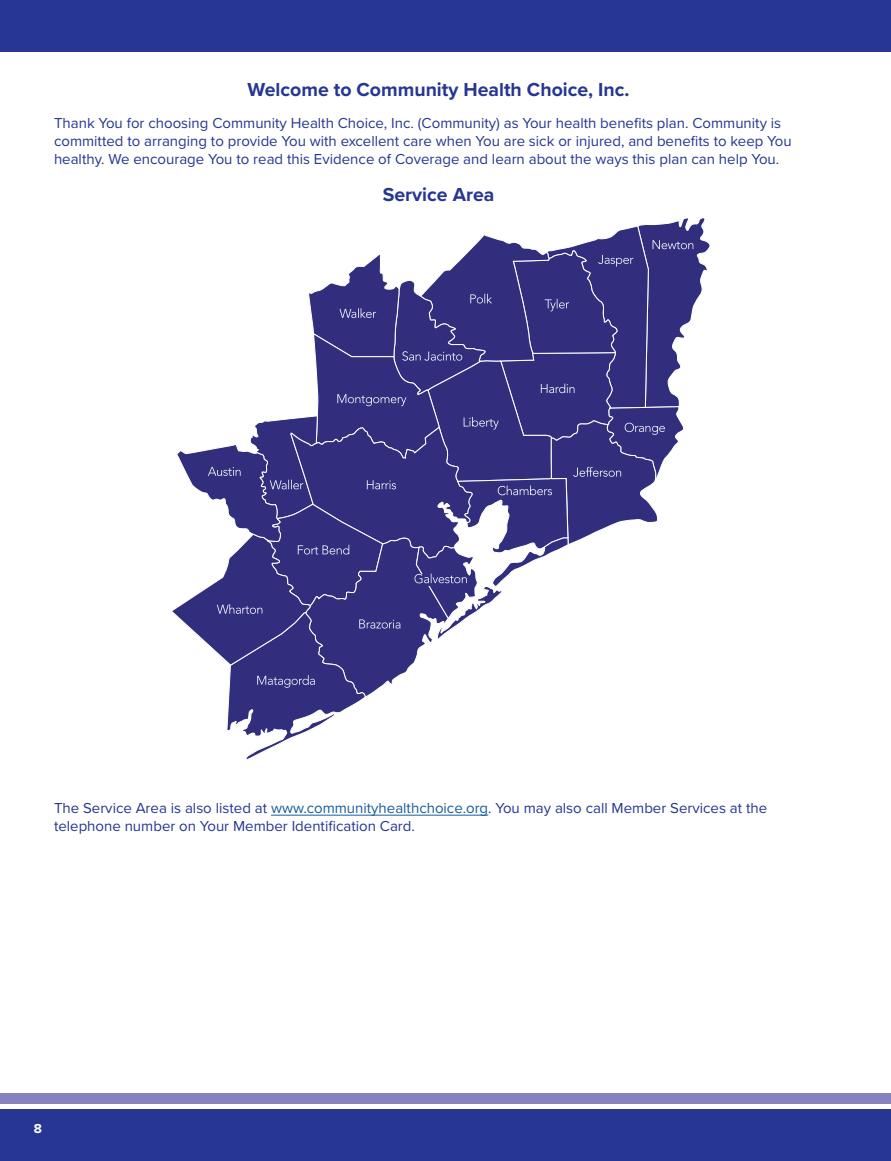
<style>
.page{position:relative;width:891px;height:1161px;background:#fff}
.page>*{position:absolute;margin:0;border:0;box-sizing:border-box;transform-origin:0 0}
.Body{font:700 19.5px "Proxima Nova";color:#263692}
.Body-2{font:15px/18px "Proxima Nova";color:#263692}
.t1{font:700 13.5px "Proxima Nova";color:#fff}
.s1{color:#175d9e}
</style>
<div class="page">
<hr style="left:271px;top:815px;width:217px;height:1px;background:#175d9e">
<svg style="left:172px;top:218px;width:538px;height:541px"></svg>
<div style="left:0;top:1109px;width:891px;height:52px;background:#263692"></div>
<div style="left:0;top:0;width:891px;height:52px;background:#263692"></div>
<div style="left:0;top:1094px;width:891px;height:10px;background:#8483bd"></div>
<p class="Body" style="left:248px;top:75px;width:383px">Welcome to Community Health Choice, Inc.</p>
<p class="Body-2" style="left:54px;top:113px;width:739px">Thank You for choosing Community Health Choice, Inc. (Community) as Your health benefits plan. Community is committed to arranging to provide You with excellent care when You are sick or injured, and benefits to keep You healthy. We encourage You to read this Evidence of Coverage and learn about the ways this plan can help You.</p>
<p class="Body" style="left:383px;top:180px;width:113px">Service Area</p>
<p class="Body-2" style="left:54px;top:798px;width:715px">The Service Area is also listed at <span class="s1">www.communityhealthchoice.org</span>. You may also call Member Services at the telephone number on Your Member Identification Card.</p>
<p class="t1" style="left:34px;top:1119px;width:10px">8</p>
</div>
